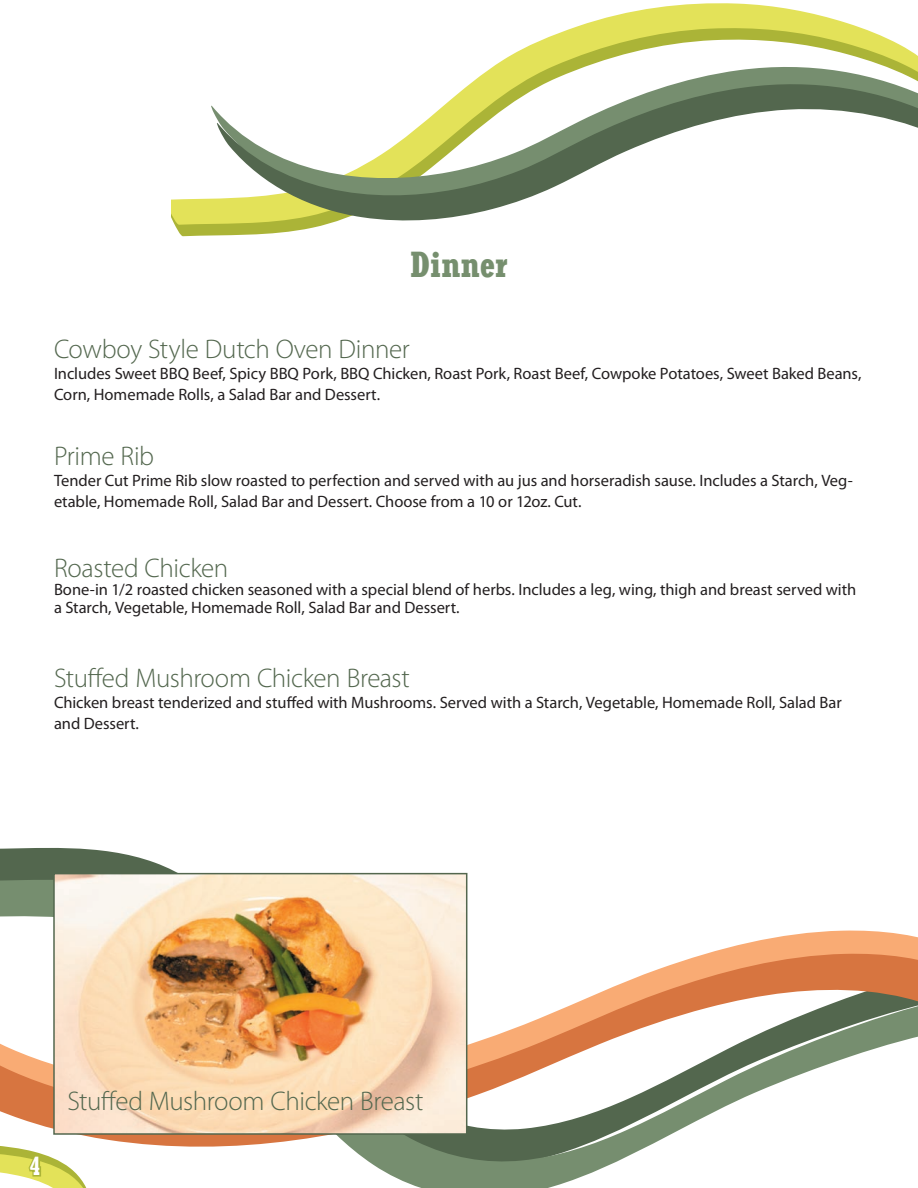
<style>
.page{position:relative;width:918px;height:1188px;background:#fff}
.page>*{position:absolute;margin:0;border:0;box-sizing:border-box;transform-origin:0 0}
.Paragraph_Style_1{font:700 condensed 36px "Rockwell";color:#768f6e}
.Bolded_Title{font:300 27px "Myriad Pro";letter-spacing:-.015em;color:#53674e}
.t1{font:700 condensed 25.5px "Rockwell";color:#fff}
.Text{font:16.5px/21px "Myriad Pro";color:#231f20}
</style>
<div class="page">
<svg style="left:0;top:847px;width:468px;height:28px"></svg>
<svg style="left:0;top:875px;width:622px;height:313px"></svg>
<svg style="left:0;top:930px;width:918px;height:23px"></svg>
<svg style="left:0;top:953px;width:918px;height:206px"></svg>
<img style="left:56px;top:876px;width:408px;height:256px">
<div style="left:53px;top:873px;width:414px;height:262px;border:2px solid #53674e"></div>
<svg style="left:175px;top:225px;width:149px;height:12px;fill:#abb437"></svg>
<svg style="left:172px;top:3px;width:746px;height:222px"></svg>
<svg style="left:209px;top:61px;width:709px;height:145px"></svg>
<svg style="left:215px;top:78px;width:703px;height:146px"></svg>
<svg style="left:0;top:1144px;width:91px;height:44px"></svg>
<p class="Paragraph_Style_1" style="left:411px;top:244px;width:98px">Dinner</p>
<p class="Bolded_Title" style="left:54px;top:333px;width:357px">Cowboy Style Dutch Oven Dinner</p>
<p class="Text" style="left:54px;top:363px;width:809px">Includes Sweet BBQ Beef, Spicy BBQ Pork, BBQ Chicken, Roast Pork, Roast Beef, Cowpoke Potatoes, Sweet Baked Beans,<br>Corn, Homemade Rolls, a Salad Bar and Dessert.</p>
<p class="Bolded_Title" style="left:54px;top:439px;width:102px">Prime Rib</p>
<p class="Text" style="left:54px;top:469px;width:800px">Tender Cut Prime Rib slow roasted to perfection and served with au jus and horseradish sause. Includes a Starch, Veg&shy;etable, Homemade Roll, Salad Bar and Dessert. Choose from a 10 or 12oz. Cut.</p>
<p class="Bolded_Title" style="left:54px;top:552px;width:176px">Roasted Chicken</p>
<p class="Text" style="left:54px;top:580px;width:804px;line-height:18px">Bone-in 1/2 roasted chicken seasoned with a special blend of herbs. Includes a leg, wing, thigh and breast served with a Starch, Vegetable, Homemade Roll, Salad Bar and Dessert.</p>
<p class="Bolded_Title" style="left:54px;top:662px;width:357px">Stuffed Mushroom Chicken Breast</p>
<p class="Text" style="left:54px;top:692px;width:789px">Chicken breast tenderized and stuffed with Mushrooms. Served with a Starch, Vegetable, Homemade Roll, Salad Bar and Dessert.</p>
<p class="t1" style="left:30px;top:1151px;width:12px">4</p>
<p class="Bolded_Title" style="left:68px;top:1085px;width:357px">Stuffed Mushroom Chicken Breast</p>
</div>
